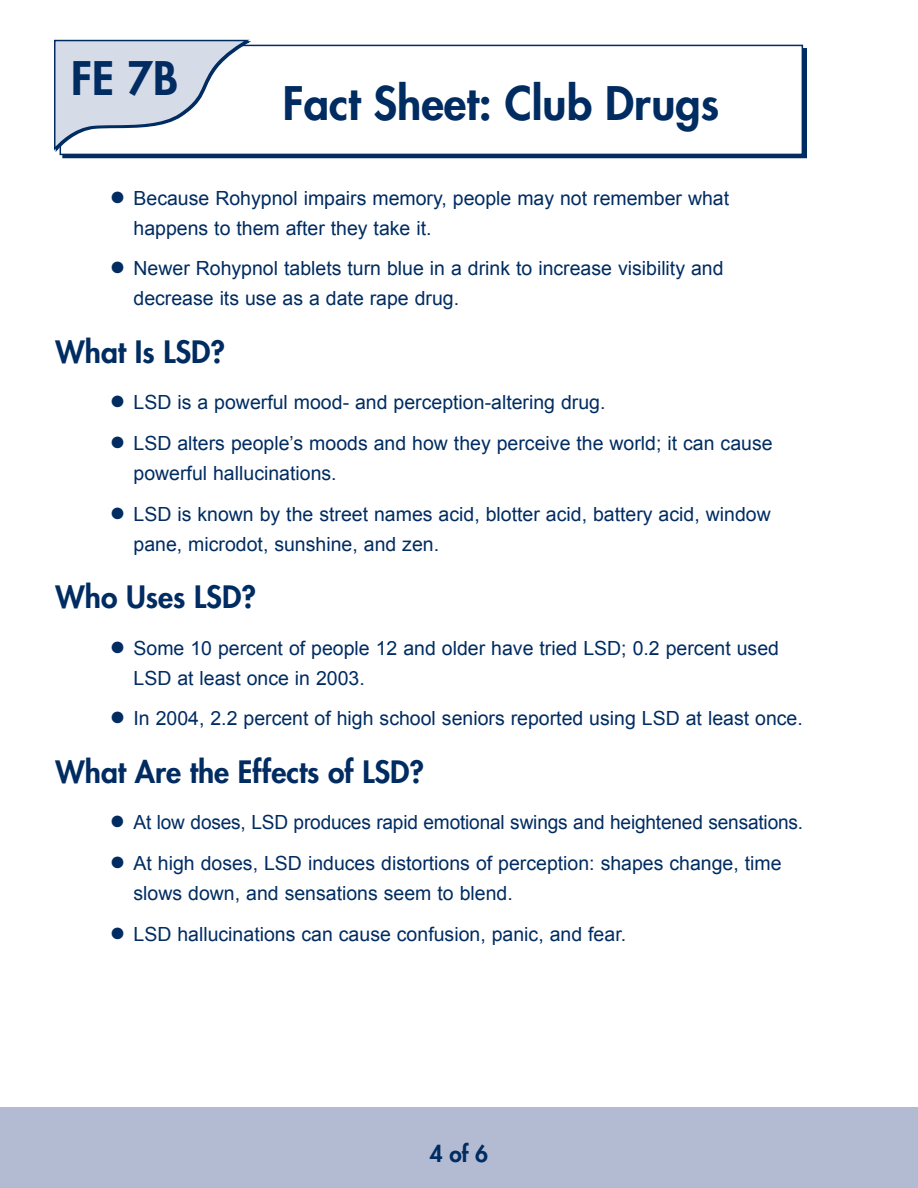
<style>
.page{position:relative;width:918px;height:1188px;background:#fff}
.page>*{position:absolute;margin:0;border:0;box-sizing:border-box;transform-origin:0 0}
.t1{font:800 45px "Futura Std";color:#002c62}
.t2{font:800 30px "Futura Std";color:#002c62}
.t3{font:800 22.5px "Futura Std";color:#002c62}
.t4{font:19.5px/30px "Arial";color:#002c62}
.s1{font-size:27px}
</style>
<div class="page">
<div style="left:62px;top:48px;width:745px;height:110px;background:#002c62"></div>
<div style="left:60px;top:45px;width:743px;height:110px;background:#fff;border:2px solid #002c62"></div>
<svg style="left:54px;top:39px;width:196px;height:115px"></svg>
<div style="left:0;top:1107px;width:918px;height:81px;background:#b3bbd3"></div>
<div style="left:242px;top:81px;width:518px;height:49px;background:#fff"></div>
<h1 class="t1" style="left:71px;top:50px;width:108px">FE 7B</h1>
<h1 class="t1" style="left:283px;top:75px;width:438px">Fact Sheet: Club Drugs</h1>
<p class="t4" style="left:133px;top:183px;width:597px;text-indent:-24px"><span class="s1">●</span> Because Rohypnol impairs memory, people may not remember what happens to them after they take it.</p>
<p class="t4" style="left:133px;top:254px;width:592px;text-indent:-24px"><span class="s1">●</span> Newer Rohypnol tablets turn blue in a drink to increase visibility and decrease its use as a date rape drug.</p>
<h4 class="t2" style="left:56px;top:333px;width:171px">What Is LSD?</h4>
<p class="t4" style="left:110px;top:388px;width:498px"><span class="s1">●</span> LSD is a powerful mood- and perception-altering drug.</p>
<p class="t4" style="left:133px;top:428px;width:641px;text-indent:-24px"><span class="s1">●</span> LSD alters people’s moods and how they perceive the world; it can cause powerful hallucinations.</p>
<p class="t4" style="left:133px;top:499px;width:639px;text-indent:-24px"><span class="s1">●</span> LSD is known by the street names acid, blotter acid, battery acid, window pane, microdot, sunshine, and zen.</p>
<h4 class="t2" style="left:56px;top:578px;width:202px">Who Uses LSD?</h4>
<p class="t4" style="left:133px;top:633px;width:647px;text-indent:-24px"><span class="s1">●</span> Some 10 percent of people 12 and older have tried LSD; 0.2 percent used<br>LSD at least once in 2003.</p>
<p class="t4" style="left:110px;top:704px;width:695px"><span class="s1">●</span> In 2004, 2.2 percent of high school seniors reported using LSD at least once.</p>
<h4 class="t2" style="left:56px;top:753px;width:370px">What Are the Effects of LSD?</h4>
<p class="t4" style="left:110px;top:808px;width:695px"><span class="s1">●</span> At low doses, LSD produces rapid emotional swings and heightened sensations.</p>
<p class="t4" style="left:133px;top:848px;width:650px;text-indent:-24px"><span class="s1">●</span> At high doses, LSD induces distortions of perception: shapes change, time slows down, and sensations seem to blend.</p>
<p class="t4" style="left:110px;top:919px;width:518px"><span class="s1">●</span> LSD hallucinations can cause confusion, panic, and fear.</p>
<p class="t3" style="left:430px;top:1139px;width:60px">4 of 6</p>
</div>
